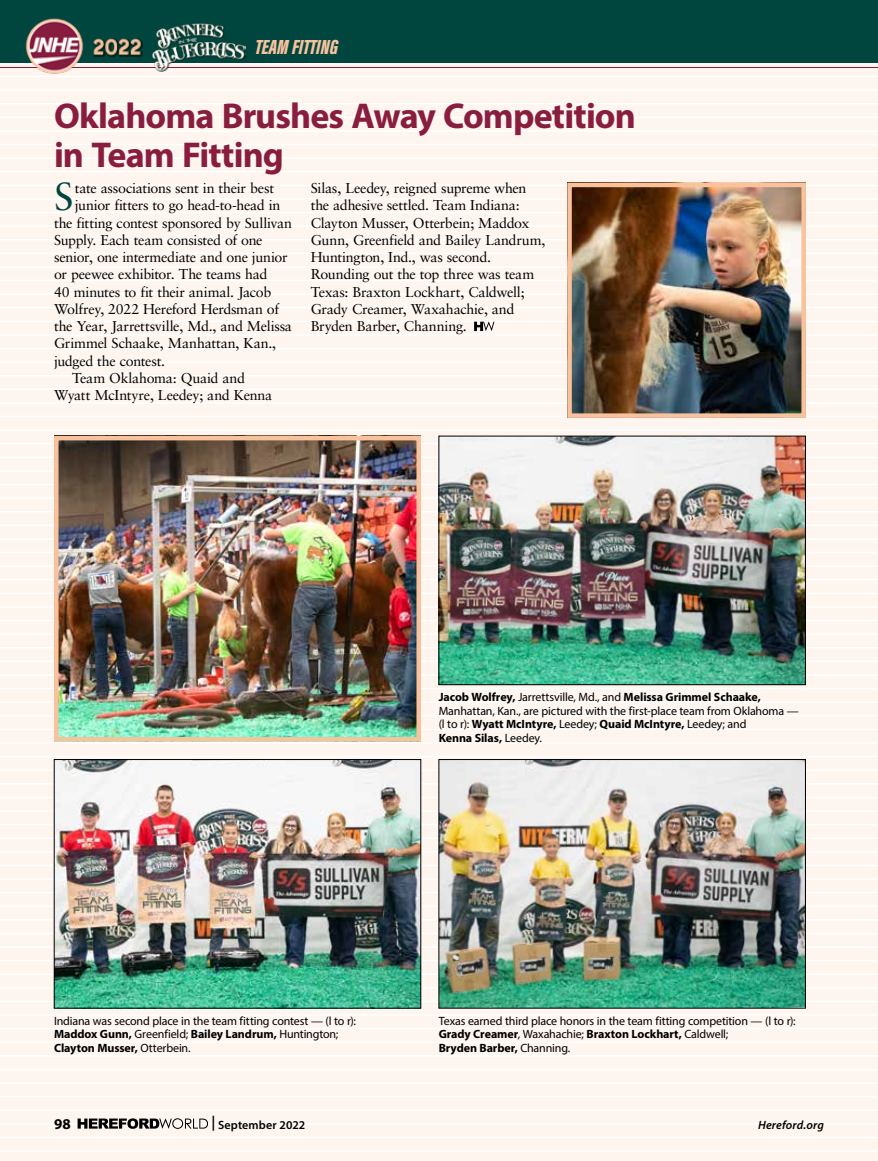
<style>
.page{position:relative;width:878px;height:1161px;background:#fef5ee}
.page>*{position:absolute;margin:0;border:0;box-sizing:border-box;transform-origin:0 0}
.t1{font:39px "Sabon LT Pro";color:#00463f}
.t2{font:700 36px/39px "Myriad Pro";letter-spacing:-.025em;color:#881d3f}
.t3{font:italic 900 21px "Acumin Pro Extra Cond";color:#f8c29d}
.t4{font:700 15px "Myriad Pro";color:#000}
.t5{font:14.25px/17.2px "Sabon LT Pro";letter-spacing:-.02em;color:#000}
.t6{font:12px/13.5px "Myriad Pro";letter-spacing:-.015em;color:#000}
.t7{font:600 12px "Myriad Pro";letter-spacing:.01em;color:#000}
.t8{font:italic 600 12px "Myriad Pro";letter-spacing:.015em;color:#000}
.s1{font-weight:700}
.s2{font-size:15px}
</style>
<div class="page">
<hr style="left:0;top:62px;width:878px;height:2px;background:#fff">
<hr style="left:0;top:76px;width:878px;height:1px;background:#fff">
<hr style="left:0;top:89px;width:878px;height:2px;background:#fff">
<hr style="left:0;top:103px;width:878px;height:1px;background:#fff">
<hr style="left:0;top:117px;width:878px;height:1px;background:#fff">
<hr style="left:0;top:130px;width:878px;height:2px;background:#fff">
<hr style="left:0;top:144px;width:878px;height:1px;background:#fff">
<hr style="left:0;top:157px;width:878px;height:2px;background:#fff">
<hr style="left:0;top:171px;width:878px;height:1px;background:#fff">
<hr style="left:0;top:185px;width:878px;height:1px;background:#fff">
<hr style="left:0;top:198px;width:878px;height:2px;background:#fff">
<hr style="left:0;top:212px;width:878px;height:1px;background:#fff">
<hr style="left:0;top:225px;width:878px;height:2px;background:#fff">
<hr style="left:0;top:239px;width:878px;height:1px;background:#fff">
<hr style="left:0;top:253px;width:878px;height:1px;background:#fff">
<hr style="left:0;top:266px;width:878px;height:2px;background:#fff">
<hr style="left:0;top:280px;width:878px;height:1px;background:#fff">
<hr style="left:0;top:293px;width:878px;height:2px;background:#fff">
<hr style="left:0;top:307px;width:878px;height:1px;background:#fff">
<hr style="left:0;top:321px;width:878px;height:1px;background:#fff">
<hr style="left:0;top:334px;width:878px;height:2px;background:#fff">
<hr style="left:0;top:348px;width:878px;height:1px;background:#fff">
<hr style="left:0;top:361px;width:878px;height:2px;background:#fff">
<hr style="left:0;top:375px;width:878px;height:1px;background:#fff">
<hr style="left:0;top:389px;width:878px;height:1px;background:#fff">
<hr style="left:0;top:402px;width:878px;height:2px;background:#fff">
<hr style="left:0;top:416px;width:878px;height:1px;background:#fff">
<hr style="left:0;top:429px;width:878px;height:2px;background:#fff">
<hr style="left:0;top:443px;width:878px;height:1px;background:#fff">
<hr style="left:0;top:457px;width:878px;height:1px;background:#fff">
<hr style="left:0;top:470px;width:878px;height:2px;background:#fff">
<hr style="left:0;top:484px;width:878px;height:1px;background:#fff">
<hr style="left:0;top:497px;width:878px;height:2px;background:#fff">
<hr style="left:0;top:511px;width:878px;height:1px;background:#fff">
<hr style="left:0;top:525px;width:878px;height:1px;background:#fff">
<hr style="left:0;top:538px;width:878px;height:2px;background:#fff">
<hr style="left:0;top:552px;width:878px;height:1px;background:#fff">
<hr style="left:0;top:565px;width:878px;height:2px;background:#fff">
<hr style="left:0;top:579px;width:878px;height:2px;background:#fff">
<hr style="left:0;top:593px;width:878px;height:1px;background:#fff">
<hr style="left:0;top:606px;width:878px;height:2px;background:#fff">
<hr style="left:0;top:620px;width:878px;height:1px;background:#fff">
<hr style="left:0;top:633px;width:878px;height:2px;background:#fff">
<hr style="left:0;top:647px;width:878px;height:2px;background:#fff">
<hr style="left:0;top:661px;width:878px;height:1px;background:#fff">
<hr style="left:0;top:674px;width:878px;height:2px;background:#fff">
<hr style="left:0;top:688px;width:878px;height:1px;background:#fff">
<hr style="left:0;top:701px;width:878px;height:2px;background:#fff">
<hr style="left:0;top:715px;width:878px;height:2px;background:#fff">
<hr style="left:0;top:729px;width:878px;height:1px;background:#fff">
<hr style="left:0;top:742px;width:878px;height:2px;background:#fff">
<hr style="left:0;top:756px;width:878px;height:1px;background:#fff">
<hr style="left:0;top:769px;width:878px;height:2px;background:#fff">
<hr style="left:0;top:783px;width:878px;height:2px;background:#fff">
<hr style="left:0;top:797px;width:878px;height:1px;background:#fff">
<hr style="left:0;top:810px;width:878px;height:2px;background:#fff">
<hr style="left:0;top:824px;width:878px;height:1px;background:#fff">
<hr style="left:0;top:837px;width:878px;height:2px;background:#fff">
<hr style="left:0;top:851px;width:878px;height:2px;background:#fff">
<hr style="left:0;top:865px;width:878px;height:1px;background:#fff">
<hr style="left:0;top:878px;width:878px;height:2px;background:#fff">
<hr style="left:0;top:892px;width:878px;height:1px;background:#fff">
<hr style="left:0;top:905px;width:878px;height:2px;background:#fff">
<hr style="left:0;top:919px;width:878px;height:2px;background:#fff">
<hr style="left:0;top:933px;width:878px;height:1px;background:#fff">
<hr style="left:0;top:946px;width:878px;height:2px;background:#fff">
<hr style="left:0;top:960px;width:878px;height:1px;background:#fff">
<hr style="left:0;top:973px;width:878px;height:2px;background:#fff">
<hr style="left:0;top:987px;width:878px;height:2px;background:#fff">
<hr style="left:0;top:1001px;width:878px;height:1px;background:#fff">
<hr style="left:0;top:1014px;width:878px;height:2px;background:#fff">
<hr style="left:0;top:1028px;width:878px;height:1px;background:#fff">
<hr style="left:0;top:1041px;width:878px;height:2px;background:#fff">
<hr style="left:0;top:1055px;width:878px;height:2px;background:#fff">
<hr style="left:0;top:1069px;width:878px;height:1px;background:#fff">
<hr style="left:0;top:1082px;width:878px;height:2px;background:#fff">
<hr style="left:0;top:1096px;width:878px;height:1px;background:#fff">
<hr style="left:0;top:1109px;width:878px;height:2px;background:#fff">
<hr style="left:0;top:1123px;width:878px;height:2px;background:#fff">
<hr style="left:0;top:1137px;width:878px;height:1px;background:#fff">
<hr style="left:0;top:1150px;width:878px;height:2px;background:#fff">
<div style="left:0;top:0;width:878px;height:63px;background:#00463f"></div>
<hr style="left:0;top:67px;width:878px;height:1px;background:#881d3f">
<img style="left:25px;top:18px;width:59px;height:56px">
<img style="left:93px;top:38px;width:50px;height:19px">
<img style="left:152px;top:23px;width:93px;height:49px">
<svg style="left:474px;top:322px;width:20px;height:9px"></svg>
<img style="left:59px;top:441px;width:357px;height:296px">
<div style="left:54px;top:436px;width:367px;height:306px;border:4px solid #f8c29d"></div>
<img style="left:572px;top:188px;width:229px;height:225px">
<div style="left:567px;top:183px;width:239px;height:235px;border:4px solid #f8c29d"></div>
<img style="left:440px;top:438px;width:363px;height:245px">
<div style="left:438px;top:436px;width:367px;height:249px;border:1px solid #000"></div>
<img style="left:56px;top:761px;width:363px;height:245px">
<div style="left:54px;top:759px;width:367px;height:249px;border:1px solid #000"></div>
<img style="left:440px;top:761px;width:363px;height:245px">
<div style="left:438px;top:759px;width:367px;height:249px;border:1px solid #000"></div>
<svg style="left:78px;top:1118px;width:130px;height:11px"></svg>
<h3 class="t3" style="left:255px;top:34px;width:84px">TEAM FITTING</h3>
<h2 class="t2" style="left:54px;top:95px;width:583px">Oklahoma Brushes Away Competition in Team Fitting</h2>
<h1 class="t1" style="left:54px;top:172px;width:21px">S</h1>
<p class="t5" style="left:75px;top:179px;width:201px">tate associations sent in their best</p>
<p class="t5" style="left:311px;top:179px;width:236px">Silas, Leedey, reigned supreme when the adhesive settled. Team Indiana:<br>Clayton Musser, Otterbein; Maddox Gunn, Greenfield and Bailey Landrum, Huntington, Ind., was second.<br>Rounding out the top three was team Texas: Braxton Lockhart, Caldwell; Grady Creamer, Waxahachie, and Bryden Barber, Channing.</p>
<p class="t5" style="left:75px;top:196px;width:207px">junior fitters to go head-to-head in</p>
<p class="t5" style="left:54px;top:214px;width:240px">the fitting contest sponsored by Sullivan</p>
<p class="t5" style="left:54px;top:231px;width:210px">Supply. Each team consisted of one</p>
<p class="t5" style="left:54px;top:248px;width:235px">senior, one intermediate and one junior</p>
<p class="t5" style="left:54px;top:265px;width:215px">or peewee exhibitor. The teams had</p>
<p class="t5" style="left:54px;top:283px;width:219px">40 minutes to fit their animal. Jacob</p>
<p class="t5" style="left:54px;top:300px;width:226px">Wolfrey, 2022 Hereford Herdsman of</p>
<p class="t5" style="left:54px;top:317px;width:239px">the Year, Jarrettsville, Md., and Melissa</p>
<p class="t5" style="left:54px;top:334px;width:223px">Grimmel Schaake, Manhattan, Kan.,</p>
<p class="t5" style="left:54px;top:352px;width:113px">judged the contest.</p>
<p class="t5" style="left:72px;top:369px;width:174px">Team Oklahoma: Quaid and</p>
<p class="t5" style="left:54px;top:386px;width:220px">Wyatt McIntyre, Leedey; and Kenna</p>
<p class="t6" style="left:438px;top:690px;width:361px"><span class="s1">Jacob Wolfrey,</span> Jarrettsville, Md., and <span class="s1">Melissa Grimmel Schaake, </span>Manhattan, Kan., are pictured with the first-place team from Oklahoma — (l to r): <span class="s1">Wyatt McIntyre,</span> Leedey; <span class="s1">Quaid McIntyre,</span> Leedey; and<br><span class="s1">Kenna Silas,</span> Leedey.</p>
<p class="t6" style="left:54px;top:1014px;width:303px">Indiana was second place in the team fitting contest — (l to r):<br><span class="s1">Maddox Gunn,</span> Greenfield; <span class="s1">Bailey Landrum,</span> Huntington;<br><span class="s1">Clayton Musser,</span> Otterbein.</p>
<p class="t6" style="left:438px;top:1014px;width:358px">Texas earned third place honors in the team fitting competition — (l to r):<br><span class="s1">Grady Creamer</span>, Waxahachie; <span class="s1">Braxton Lockhart,</span> Caldwell;<br><span class="s1">Bryden Barber,</span> Channing.</p>
<p class="t4" style="left:54px;top:1114px;width:18px">98</p>
<p class="t7" style="left:211px;top:1117px;width:95px"><span class="s2">|</span> September 2022</p>
<p class="t8" style="left:758px;top:1117px;width:67px">Hereford.org</p>
</div>
